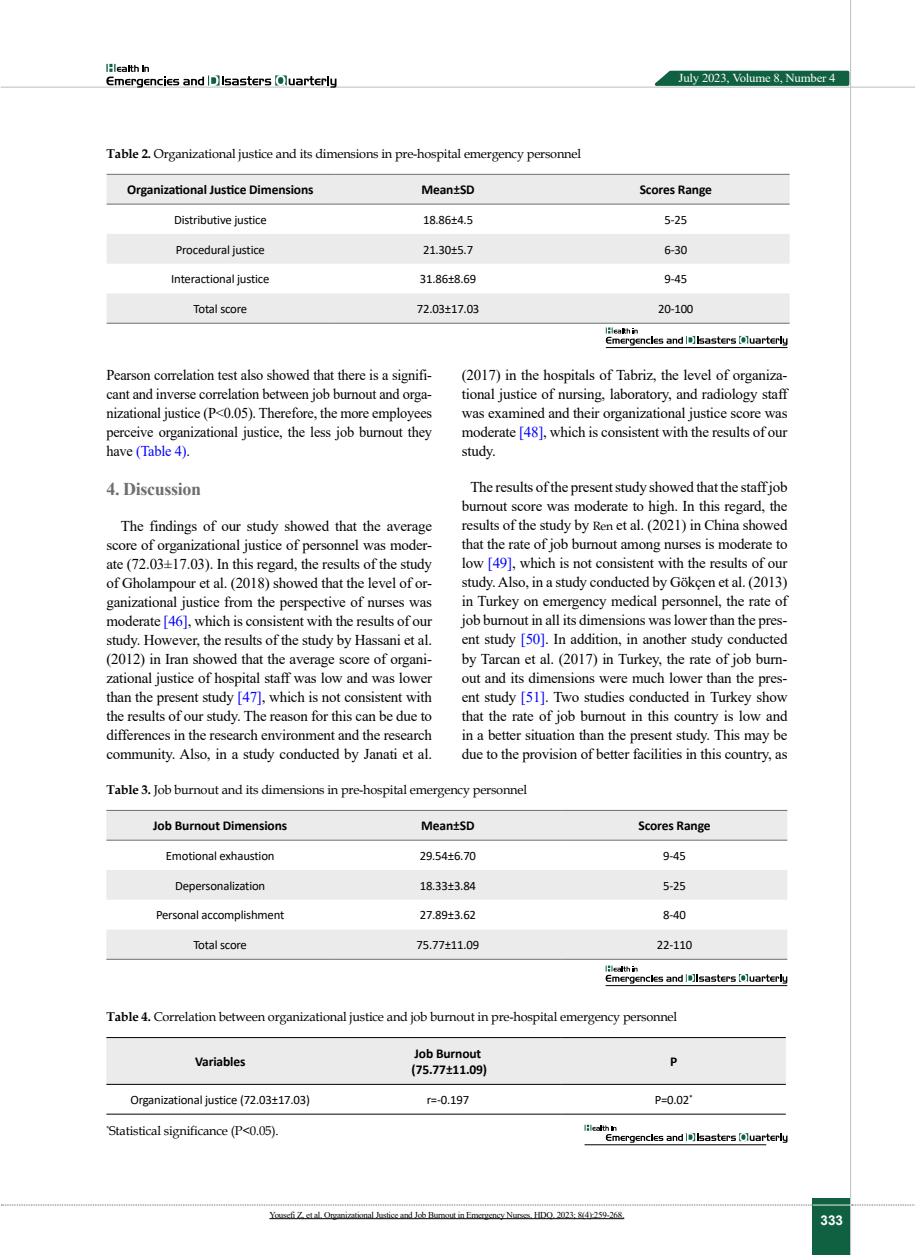
<style>
.page{position:relative;width:915px;height:1255px;background:#fff}
.page>*{position:absolute;margin:0;border:0;box-sizing:border-box;transform-origin:0 0}
.t1{font:700 18px "Times New Roman";letter-spacing:-.02em;color:#6d6e71}
.t2{font:15px/19px "Times New Roman";letter-spacing:-.015em;color:#000;text-align:justify}
.t3{font:15px/19px "Times New Roman";letter-spacing:-.015em;color:#000;text-align:justify;scale:.96 1}
.t4{font:700 13.5px/16.2px "Calibri";letter-spacing:-.01em;color:#000}
.t5{font:700 13.5px "Arial";color:#fff}
.t6{font:12.75px "Calibri";letter-spacing:-.015em;color:#000}
.t7{font:12.75px "Book Antiqua";letter-spacing:-.015em;color:#000}
.t8{font:12.15px "Times New Roman";letter-spacing:-.015em;color:#fff;scale:1.05 1}
.t9{font:9px "Times New Roman";letter-spacing:-.03em;color:#000}
.s1{font-weight:700}
.s2{color:#00f}
.s3{font-family:"Book Antiqua";font-size:12px}
</style>
<div class="page">
<div style="left:812px;top:1198px;width:38px;height:56px;background:#106042"></div>
<hr style="left:849px;top:0;width:1px;height:1254px;background:#c2c4c6">
<hr style="left:1px;top:87px;width:913px;height:1px;background:#c2c4c6">
<hr style="left:812px;top:1204px;width:38px;height:1px;background:#ebebec">
<svg style="left:1px;top:1204px;width:811px;height:1px"></svg>
<svg style="left:851px;top:1204px;width:64px;height:1px"></svg>
<svg style="left:106px;top:175px;width:683px;height:148px;fill:#ebebec"></svg>
<hr style="left:106px;top:323px;width:228px;height:1px;background:#6d6e71">
<hr style="left:334px;top:323px;width:227px;height:1px;background:#6d6e71">
<hr style="left:561px;top:323px;width:228px;height:1px;background:#6d6e71">
<hr style="left:106px;top:174px;width:228px;height:1px;background:#6d6e71">
<hr style="left:334px;top:174px;width:227px;height:1px;background:#6d6e71">
<hr style="left:561px;top:174px;width:228px;height:1px;background:#6d6e71">
<hr style="left:106px;top:204px;width:228px;height:1px;background:#6d6e71">
<hr style="left:334px;top:204px;width:227px;height:1px;background:#6d6e71">
<hr style="left:561px;top:204px;width:228px;height:1px;background:#6d6e71">
<svg style="left:605px;top:327px;width:182px;height:18px"></svg>
<hr style="left:605px;top:347px;width:182px;height:1px;background:#000">
<svg style="left:106px;top:811px;width:681px;height:147px;fill:#ebebec"></svg>
<hr style="left:106px;top:958px;width:228px;height:1px;background:#6d6e71">
<hr style="left:334px;top:958px;width:227px;height:1px;background:#6d6e71">
<hr style="left:561px;top:958px;width:226px;height:1px;background:#6d6e71">
<hr style="left:106px;top:810px;width:228px;height:1px;background:#6d6e71">
<hr style="left:334px;top:810px;width:227px;height:1px;background:#6d6e71">
<hr style="left:561px;top:810px;width:226px;height:1px;background:#6d6e71">
<hr style="left:106px;top:839px;width:228px;height:1px;background:#6d6e71">
<hr style="left:334px;top:839px;width:227px;height:1px;background:#6d6e71">
<hr style="left:561px;top:839px;width:226px;height:1px;background:#6d6e71">
<svg style="left:605px;top:965px;width:182px;height:18px"></svg>
<hr style="left:605px;top:985px;width:182px;height:1px;background:#000">
<div style="left:106px;top:1038px;width:679px;height:45px;background:#ebebec"></div>
<hr style="left:106px;top:1113px;width:228px;height:1px;background:#000">
<hr style="left:334px;top:1113px;width:227px;height:1px;background:#000">
<hr style="left:561px;top:1113px;width:224px;height:1px;background:#000">
<hr style="left:106px;top:1037px;width:228px;height:1px;background:#000">
<hr style="left:334px;top:1037px;width:227px;height:1px;background:#000">
<hr style="left:561px;top:1037px;width:224px;height:1px;background:#000">
<hr style="left:106px;top:1083px;width:228px;height:1px;background:#000">
<hr style="left:334px;top:1083px;width:227px;height:1px;background:#000">
<hr style="left:561px;top:1083px;width:224px;height:1px;background:#000">
<svg style="left:584px;top:1124px;width:203px;height:18px"></svg>
<hr style="left:584px;top:1144px;width:182px;height:1px;background:#000">
<hr style="left:269px;top:1218px;width:355px;height:1px;background:#000">
<svg style="left:106px;top:64px;width:230px;height:24px"></svg>
<svg style="left:648px;top:69px;width:202px;height:18px;background:#428069"></svg>
<p class="t8" style="left:678px;top:69px;width:151px">July 2023, Volume 8, Number 4</p>
<p class="t7" style="left:106px;top:145px;width:476px"><span class="s1">Table 2.</span> Organizational justice and its dimensions in pre-hospital emergency personnel</p>
<p class="t4" style="left:127px;top:181px;width:188px">Organizational Justice Dimensions</p>
<p class="t4" style="left:421px;top:181px;width:55px">Mean±SD</p>
<p class="t4" style="left:639px;top:181px;width:74px">Scores Range</p>
<p class="t6" style="left:174px;top:211px;width:94px">Distributive justice</p>
<p class="t6" style="left:423px;top:211px;width:52px">18.86±4.5</p>
<p class="t6" style="left:664px;top:211px;width:24px">5-25</p>
<p class="t6" style="left:176px;top:240px;width:91px">Procedural justice</p>
<p class="t6" style="left:423px;top:240px;width:52px">21.30±5.7</p>
<p class="t6" style="left:664px;top:240px;width:24px">6-30</p>
<p class="t6" style="left:171px;top:270px;width:100px">Interactional justice</p>
<p class="t6" style="left:420px;top:270px;width:58px">31.86±8.69</p>
<p class="t6" style="left:664px;top:270px;width:24px">9-45</p>
<p class="t6" style="left:193px;top:300px;width:55px">Total score</p>
<p class="t6" style="left:416px;top:300px;width:64px">72.03±17.03</p>
<p class="t6" style="left:658px;top:300px;width:37px">20-100</p>
<p class="t2" style="left:461px;top:364px;width:327px">(2017) in the hospitals of Tabriz, the level of organiza&shy;tional justice of nursing, laboratory, and radiology staff was examined and their organizational justice score was moderate <span class="s2">[48]</span>, which is consistent with the results of our study.</p>
<p class="t2" style="left:461px;top:477px;width:327px;text-align:center">The results of the present study showed that the staff job burnout score was moderate to high. In this regard, the results of the study by <span class="s3">Ren</span> et al. (2021) in China showed that the rate of job burnout among nurses is moderate to low <span class="s2">[49]</span>, which is not consistent with the results of our study. Also, in a study conducted by Gökçen et al. (2013) in Turkey on emergency medical personnel, the rate of job burnout in all its dimensions was lower than the pres&shy;ent study <span class="s2">[50]</span>. In addition, in another study conducted by Tarcan et al. (2017) in Turkey, the rate of job burn&shy;out and its dimensions were much lower than the pres&shy;ent study <span class="s2">[51]</span>. Two studies conducted in Turkey show that the rate of job burnout in this country is low and in a better situation than the present study. This may be due to the provision of better facilities in this country, as</p>
<p class="t7" style="left:106px;top:781px;width:422px"><span class="s1">Table 3.</span> Job burnout and its dimensions in pre-hospital emergency personnel</p>
<p class="t4" style="left:153px;top:817px;width:135px">Job Burnout Dimensions</p>
<p class="t4" style="left:421px;top:817px;width:55px">Mean±SD</p>
<p class="t4" style="left:638px;top:817px;width:74px">Scores Range</p>
<p class="t6" style="left:166px;top:846px;width:110px">Emotional exhaustion</p>
<p class="t6" style="left:419px;top:846px;width:58px">29.54±6.70</p>
<p class="t6" style="left:663px;top:846px;width:24px">9-45</p>
<p class="t6" style="left:175px;top:876px;width:92px">Depersonalization</p>
<p class="t6" style="left:419px;top:876px;width:58px">18.33±3.84</p>
<p class="t6" style="left:663px;top:876px;width:24px">5-25</p>
<p class="t6" style="left:156px;top:906px;width:130px">Personal accomplishment</p>
<p class="t6" style="left:419px;top:906px;width:58px">27.89±3.62</p>
<p class="t6" style="left:663px;top:906px;width:24px">8-40</p>
<p class="t6" style="left:193px;top:936px;width:55px">Total score</p>
<p class="t6" style="left:416px;top:936px;width:64px">75.77±11.09</p>
<p class="t6" style="left:656px;top:936px;width:37px">22-110</p>
<p class="t3" style="left:106px;top:364px;width:340px">Pearson correlation test also showed that there is a signifi&shy;cant and inverse correlation between job burnout and orga&shy;nizational justice (P&lt;0.05). Therefore, the more employees perceive organizational justice, the less job burnout they have <span class="s2">(Table 4)</span>.</p>
<p class="t1" style="left:106px;top:475px;width:96px">4. Discussion</p>
<p class="t2" style="left:106px;top:515px;width:327px;text-indent:14px">The findings of our study showed that the average score of organizational justice of personnel was moder&shy;ate (72.03±17.03). In this regard, the results of the study of Gholampour et al. (2018) showed that the level of or&shy;ganizational justice from the perspective of nurses was moderate <span class="s2">[46]</span>, which is consistent with the results of our study. However, the results of the study by Hassani et al. (2012) in Iran showed that the average score of organi&shy;zational justice of hospital staff was low and was lower than the present study <span class="s2">[47]</span>, which is not consistent with the results of our study. The reason for this can be due to differences in the research environment and the research community. Also, in a study conducted by Janati et al.</p>
<p class="t7" style="left:106px;top:1008px;width:572px"><span class="s1">Table 4.</span> Correlation between organizational justice and job burnout in pre-hospital emergency personnel</p>
<p class="t4" style="left:195px;top:1053px;width:52px">Variables</p>
<p class="t4" style="left:411px;top:1045px;width:77px">Job Burnout (75.77±11.09)</p>
<p class="t4" style="left:670px;top:1053px;width:9px">P</p>
<p class="t6" style="left:130px;top:1090px;width:181px">Organizational justice (72.03±17.03)</p>
<p class="t6" style="left:426px;top:1090px;width:44px">r=-0.197</p>
<p class="t6" style="left:654px;top:1090px;width:40px">P=0.02<sup>*</sup></p>
<p class="t7" style="left:106px;top:1121px;width:174px"><sup>*</sup>Statistical significance (Р&lt;0.05).</p>
<p class="t9" style="left:269px;top:1208px;width:356px">Yousefi Z, et al. Organizational Justice and Job Burnout in Emergency Nurses. HDQ. 2023; 8(4):259-268.</p>
<p class="t5" style="left:820px;top:1210px;width:24px">333</p>
</div>
